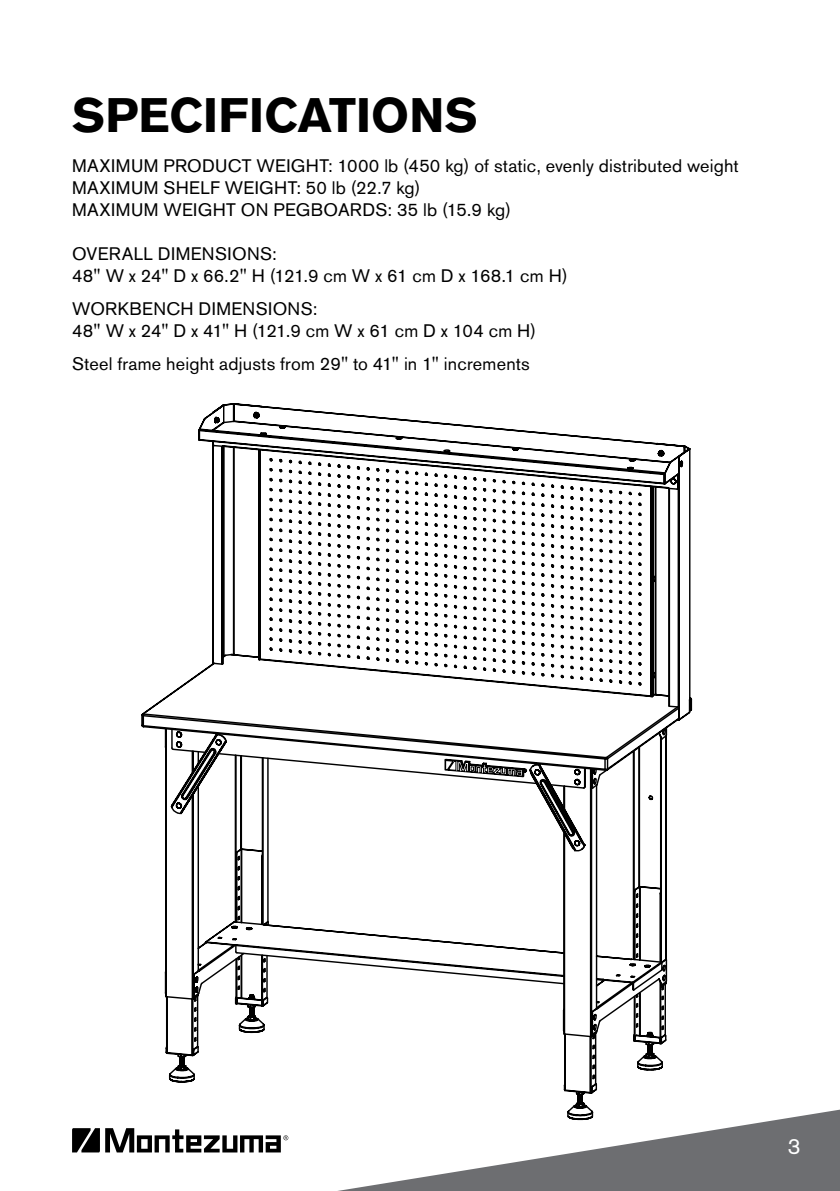
<style>
.page{position:relative;width:840px;height:1191px;background:#fff}
.page>*{position:absolute;margin:0;border:0;box-sizing:border-box;transform-origin:0 0}
.t1{font:700 48px "Akzidenz Grotesk BE";letter-spacing:.005em;color:#000}
.t2{font:22px "Akzidenz Grotesk BE";color:#fff}
.t3{font:18px/22px "Akzidenz Grotesk BE";letter-spacing:.015em;color:#000}
</style>
<div class="page">
<svg style="left:72px;top:1128px;width:154px;height:24px"></svg>
<svg style="left:226px;top:1109px;width:613px;height:82px"></svg>
<svg style="left:226px;top:1108px;width:440px;height:13px"></svg>
<svg style="left:164px;top:403px;width:527px;height:691px"></svg>
<svg style="left:252px;top:411px;width:431px;height:274px"></svg>
<svg style="left:268px;top:458px;width:374px;height:9px"></svg>
<svg style="left:268px;top:467px;width:374px;height:218px"></svg>
<svg style="left:355px;top:479px;width:299px;height:322px"></svg>
<svg style="left:444px;top:759px;width:82px;height:18px"></svg>
<h1 class="t1" style="left:72px;top:88px;width:407px">SPECIFICATIONS</h1>
<p class="t3" style="left:72px;top:155px;width:668px">MAXIMUM PRODUCT WEIGHT: 1000 lb (450 kg) of static, evenly distributed weight<br>MAXIMUM SHELF WEIGHT: 50 lb (22.7 kg)<br>MAXIMUM WEIGHT ON PEGBOARDS: 35 lb (15.9 kg)</p>
<p class="t3" style="left:72px;top:243px;width:497px">OVERALL DIMENSIONS:<br>48" W x 24" D x 66.2" H (121.9 cm W x 61 cm D x 168.1 cm H)</p>
<p class="t3" style="left:72px;top:298px;width:465px">WORKBENCH DIMENSIONS:<br>48" W x 24" D x 41" H (121.9 cm W x 61 cm D x 104 cm H)</p>
<p class="t3" style="left:72px;top:353px;width:459px">Steel frame height adjusts from 29" to 41" in 1" increments</p>
<p class="t2" style="left:787px;top:1133px;width:14px">3</p>
</div>
